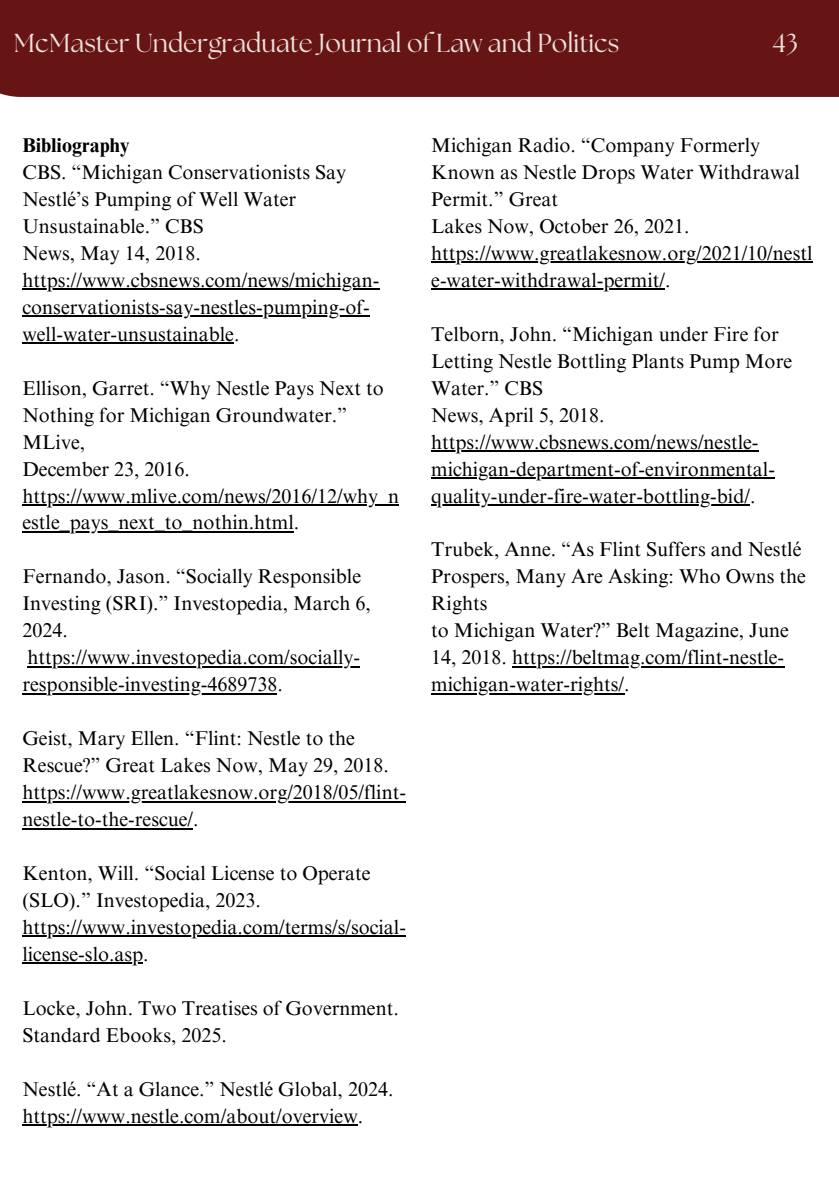
<style>
.page{position:relative;width:839px;height:1191px;background:#fff}
.page>*{position:absolute;margin:0;border:0;box-sizing:border-box;transform-origin:0 0}
.t1{font:26px "The Seasons";color:#ece2dc}
.t2{font:20px/27px "Times NRMT Pro";color:#000}
.t3{font:700 20px "Times NRMT Pro";color:#000}
</style>
<div class="page">
<div style="left:0;top:0;width:838px;height:97px;background:#671414"></div>
<hr style="left:22px;top:288px;width:357px;height:2px;background:#000">
<hr style="left:22px;top:315px;width:348px;height:2px;background:#000">
<hr style="left:22px;top:342px;width:212px;height:2px;background:#000">
<hr style="left:22px;top:504px;width:377px;height:2px;background:#000">
<hr style="left:22px;top:531px;width:272px;height:1px;background:#000">
<hr style="left:27px;top:666px;width:333px;height:1px;background:#000">
<hr style="left:22px;top:693px;width:255px;height:1px;background:#000">
<hr style="left:22px;top:801px;width:384px;height:1px;background:#000">
<hr style="left:22px;top:828px;width:171px;height:1px;background:#000">
<hr style="left:22px;top:936px;width:384px;height:1px;background:#000">
<hr style="left:22px;top:963px;width:121px;height:1px;background:#000">
<hr style="left:22px;top:1125px;width:336px;height:1px;background:#000">
<hr style="left:431px;top:261px;width:381px;height:2px;background:#000">
<hr style="left:431px;top:288px;width:234px;height:2px;background:#000">
<hr style="left:431px;top:450px;width:327px;height:2px;background:#000">
<hr style="left:431px;top:477px;width:344px;height:2px;background:#000">
<hr style="left:431px;top:504px;width:319px;height:2px;background:#000">
<hr style="left:512px;top:666px;width:272px;height:1px;background:#000">
<hr style="left:431px;top:693px;width:193px;height:1px;background:#000">
<p class="t1" style="left:14px;top:31px;width:607px">McMaster Undergraduate Journal of Law and Politics</p>
<p class="t1" style="left:772px;top:31px;width:27px">43</p>
<h1 class="t3" style="left:22px;top:137px;width:109px">Bibliography</h1>
<p class="t2" style="left:22px;top:161px;width:325px">CBS. “Michigan Conservationists Say<br>Nestlé’s Pumping of Well Water<br>Unsustainable.” CBS</p>
<p class="t2" style="left:22px;top:242px;width:180px">News, May 14, 2018.</p>
<p class="t2" style="left:22px;top:269px;width:358px">https://www.cbsnews.com/news/michigan-</p>
<p class="t2" style="left:22px;top:296px;width:349px">conservationists-say-nestles-pumping-of&shy;well-water-unsustainable.</p>
<p class="t2" style="left:22px;top:377px;width:363px">Ellison, Garret. “Why Nestle Pays Next to<br>Nothing for Michigan Groundwater.”</p>
<p class="t2" style="left:22px;top:431px;width:169px">MLive,<br>December 23, 2016.</p>
<p class="t2" style="left:22px;top:485px;width:378px">https://www.mlive.com/news/2016/12/why_n</p>
<p class="t2" style="left:22px;top:512px;width:278px">estle_pays_next_to_nothin.html.</p>
<p class="t2" style="left:22px;top:566px;width:350px">Fernando, Jason. “Socially Responsible<br>Investing (SRI).” Investopedia, March 6,</p>
<p class="t2" style="left:22px;top:620px;width:47px">2024.</p>
<p class="t2" style="left:27px;top:647px;width:334px">https://www.investopedia.com/socially-</p>
<p class="t2" style="left:22px;top:674px;width:262px">responsible-investing-4689738.</p>
<p class="t2" style="left:22px;top:728px;width:368px">Geist, Mary Ellen. “Flint: Nestle to the<br>Rescue?” Great Lakes Now, May 29, 2018.</p>
<p class="t2" style="left:22px;top:781px;width:385px">https://www.greatlakesnow.org/2018/05/flint&shy;nestle-to-the-rescue/.</p>
<p class="t2" style="left:22px;top:862px;width:350px">Kenton, Will. “Social License to Operate (SLO).” Investopedia, 2023.</p>
<p class="t2" style="left:22px;top:916px;width:385px">https://www.investopedia.com/terms/s/social-</p>
<p class="t2" style="left:22px;top:943px;width:128px">license-slo.asp.</p>
<p class="t2" style="left:22px;top:997px;width:378px">Locke, John. Two Treatises of Government.</p>
<p class="t2" style="left:22px;top:1024px;width:206px">Standard Ebooks, 2025.</p>
<p class="t2" style="left:22px;top:1078px;width:372px">Nestlé. “At a Glance.” Nestlé Global, 2024.</p>
<p class="t2" style="left:22px;top:1105px;width:342px">https://www.nestle.com/about/overview.</p>
<p class="t2" style="left:431px;top:134px;width:370px">Michigan Radio. “Company Formerly<br>Known as Nestle Drops Water Withdrawal<br>Permit.” Great</p>
<p class="t2" style="left:431px;top:215px;width:260px">Lakes Now, October 26, 2021.</p>
<p class="t2" style="left:431px;top:242px;width:383px">https://www.greatlakesnow.org/2021/10/nestl e-water-withdrawal-permit/.</p>
<p class="t2" style="left:431px;top:323px;width:362px">Telborn, John. “Michigan under Fire for Letting Nestle Bottling Plants Pump More Water.” CBS<br>News, April 5, 2018. https://www.cbsnews.com/news/nestle&shy;michigan-department-of-environmental&shy;quality-under-fire-water-bottling-bid/.</p>
<p class="t2" style="left:431px;top:539px;width:376px">Trubek, Anne. “As Flint Suffers and Nestlé Prospers, Many Are Asking: Who Owns the Rights<br>to Michigan Water?” Belt Magazine, June 14, 2018. https://beltmag.com/flint-nestle&shy;michigan-water-rights/.</p>
</div>
